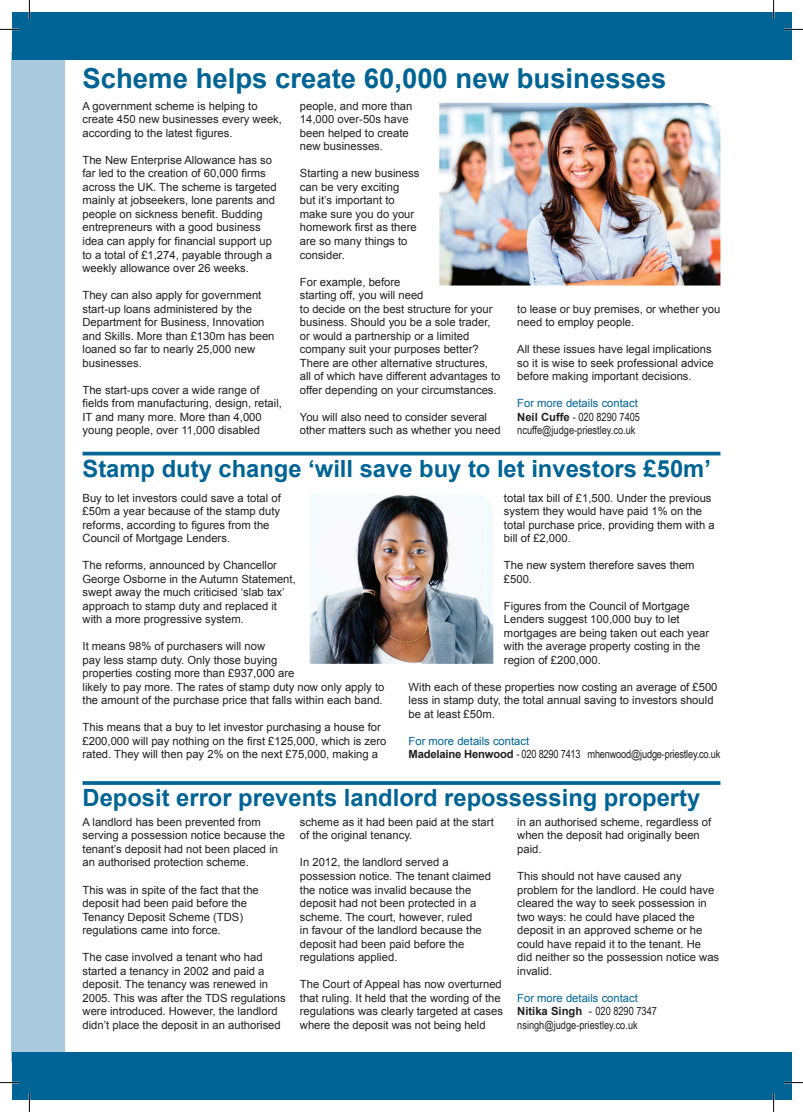
<style>
.page{position:relative;width:803px;height:1112px;background:#fff}
.page>*{position:absolute;margin:0;border:0;box-sizing:border-box;transform-origin:0 0}
.t1{font:700 27.5px "Arial";color:#006494}
.t2{font:700 23.75px "Arial";color:#006494}
.t3{font:11.25px/13.5px "Arial";color:#231f20}
.t4{font:11.25px/13.8px "Arial Narrow";color:#231f20}
.t5{font:11.25px/13.5px "Arial";color:#006494}
.s1{font-family:"Arial";font-weight:700}
.s2{font-weight:700;color:#231f20}
.s3{color:#231f20}
.s4{font-family:"Arial Narrow";color:#231f20}
</style>
<div class="page">
<div style="left:12px;top:52px;width:53px;height:1008px;background:#a8c8de"></div>
<div style="left:12px;top:12px;width:779px;height:48px;background:#006494"></div>
<div style="left:12px;top:1052px;width:779px;height:47px;background:#006494"></div>
<hr style="left:83px;top:781px;width:637px;height:3px;background:#006494">
<svg style="left:83px;top:451px;width:637px;height:4px;fill:#006494"></svg>
<img style="left:310px;top:494px;width:183px;height:169px">
<img style="left:439px;top:103px;width:281px;height:182px">
<svg style="left:0;top:29px;width:19px;height:1px"></svg>
<svg style="left:784px;top:29px;width:19px;height:1px"></svg>
<svg style="left:0;top:1081px;width:19px;height:2px"></svg>
<svg style="left:784px;top:1081px;width:19px;height:2px"></svg>
<svg style="left:29px;top:0;width:1px;height:19px"></svg>
<svg style="left:29px;top:1093px;width:1px;height:18px"></svg>
<svg style="left:773px;top:0;width:1px;height:19px"></svg>
<svg style="left:773px;top:1093px;width:1px;height:18px"></svg>
<h1 class="t1" style="left:83px;top:59px;width:585px">Scheme helps create 60,000 new businesses</h1>
<p class="t3" style="left:83px;top:99px;width:201px">A government scheme is helping to create 450 new businesses every week, according to the latest figures.</p>
<p class="t3" style="left:83px;top:153px;width:196px">The New Enterprise Allowance has so far led to the creation of 60,000 firms across the UK. The scheme is targeted mainly at jobseekers, lone parents and people on sickness benefit. Budding entrepreneurs with a good business idea can apply for financial support up to a total of £1,274, payable through a weekly allowance over 26 weeks.</p>
<p class="t3" style="left:83px;top:288px;width:193px">They can also apply for government start-up loans administered by the<br>Department for Business, Innovation and Skills. More than £130m has been loaned so far to nearly 25,000 new businesses.</p>
<p class="t3" style="left:83px;top:383px;width:201px">The start-ups cover a wide range of fields from manufacturing, design, retail, IT and many more. More than 4,000 young people, over 11,000 disabled</p>
<p class="t3" style="left:300px;top:99px;width:114px">people, and more than<br>14,000 over-50s have been helped to create new businesses.</p>
<p class="t3" style="left:300px;top:167px;width:121px">Starting a new business can be very exciting<br>but it’s important to make sure you do your homework first as there are so many things to consider.</p>
<p class="t3" style="left:300px;top:275px;width:202px">For example, before<br>starting off, you will need<br>to decide on the best structure for your business. Should you be a sole trader, or would a partnership or a limited company suit your purposes better?<br>There are other alternative structures, all of which have different advantages to offer depending on your circumstances.</p>
<p class="t3" style="left:300px;top:410px;width:202px">You will also need to consider several other matters such as whether you need</p>
<p class="t3" style="left:517px;top:302px;width:205px">to lease or buy premises, or whether you need to employ people.</p>
<p class="t3" style="left:517px;top:342px;width:198px">All these issues have legal implications so it is wise to seek professional advice before making important decisions.</p>
<p class="t5" style="left:517px;top:396px;width:122px">For more details contact</p>
<p class="t4" style="left:517px;top:409px;width:124px"><span class="s1">Neil Cuffe</span> - 020 8290 7405 ncuffe@judge-priestley.co.uk</p>
<h2 class="t2" style="left:83px;top:451px;width:630px">Stamp duty change ‘will save buy to let investors £50m’</h2>
<p class="t3" style="left:83px;top:491px;width:200px">Buy to let investors could save a total of £50m a year because of the stamp duty reforms, according to figures from the Council of Mortgage Lenders.</p>
<p class="t3" style="left:83px;top:558px;width:215px">The reforms, announced by Chancellor George Osborne in the Autumn Statement, swept away the much criticised ‘slab tax’ approach to stamp duty and replaced it with a more progressive system.</p>
<p class="t3" style="left:83px;top:639px;width:303px">It means 98% of purchasers will now<br>pay less stamp duty. Only those buying<br>properties costing more than £937,000 are<br>likely to pay more. The rates of stamp duty now only apply to the amount of the purchase price that falls within each band.</p>
<p class="t3" style="left:83px;top:720px;width:305px">This means that a buy to let investor purchasing a house for £200,000 will pay nothing on the first £125,000, which is zero rated. They will then pay 2% on the next £75,000, making a</p>
<p class="t3" style="left:504px;top:491px;width:212px">total tax bill of £1,500. Under the previous system they would have paid 1% on the total purchase price, providing them with a bill of £2,000.</p>
<p class="t3" style="left:504px;top:558px;width:192px">The new system therefore saves them £500.</p>
<p class="t3" style="left:504px;top:599px;width:207px">Figures from the Council of Mortgage Lenders suggest 100,000 buy to let mortgages are being taken out each year with the average property costing in the region of £200,000.</p>
<p class="t3" style="left:409px;top:680px;width:310px">With each of these properties now costing an average of £500 less in stamp duty, the total annual saving to investors should be at least £50m.</p>
<p class="t5" style="left:409px;top:734px;width:122px">For more details contact</p>
<p class="t4" style="left:409px;top:747px;width:313px"><span class="s1">Madelaine Henwood</span> - 020 8290 7413 mhenwood@judge-priestley.co.uk</p>
<h2 class="t2" style="left:83px;top:780px;width:619px">Deposit error prevents landlord repossessing property</h2>
<p class="t3" style="left:83px;top:815px;width:204px">A landlord has been prevented from serving a possession notice because the tenant’s deposit had not been placed in an authorised protection scheme.</p>
<p class="t3" style="left:83px;top:882px;width:178px">This was in spite of the fact that the deposit had been paid before the<br>Tenancy Deposit Scheme (TDS) regulations came into force.</p>
<p class="t3" style="left:83px;top:950px;width:205px">The case involved a tenant who had started a tenancy in 2002 and paid a deposit. The tenancy was renewed in 2005. This was after the TDS regulations were introduced. However, the landlord didn’t place the deposit in an authorised</p>
<p class="t3" style="left:517px;top:815px;width:195px">in an authorised scheme, regardless of when the deposit had originally been paid.</p>
<p class="t3" style="left:517px;top:869px;width:203px">This should not have caused any problem for the landlord. He could have cleared the way to seek possession in two ways: he could have placed the deposit in an approved scheme or he could have repaid it to the tenant. He<br>did neither so the possession notice was invalid.</p>
<p class="t5" style="left:517px;top:990px;width:141px">For more details contact<br><span class="s2">Nitika Singh</span> <span class="s3">-</span> <span class="s4">020 8290 7347</span></p>
<p class="t4" style="left:517px;top:1017px;width:122px">nsingh@judge-priestley.co.uk</p>
<p class="t3" style="left:300px;top:815px;width:195px">scheme as it had been paid at the start of the original tenancy.</p>
<p class="t3" style="left:300px;top:855px;width:193px">In 2012, the landlord served a possession notice. The tenant claimed the notice was invalid because the deposit had not been protected in a scheme. The court, however, ruled<br>in favour of the landlord because the deposit had been paid before the regulations applied.</p>
<p class="t3" style="left:300px;top:977px;width:205px">The Court of Appeal has now overturned that ruling. It held that the wording of the regulations was clearly targeted at cases where the deposit was not being held</p>
</div>
